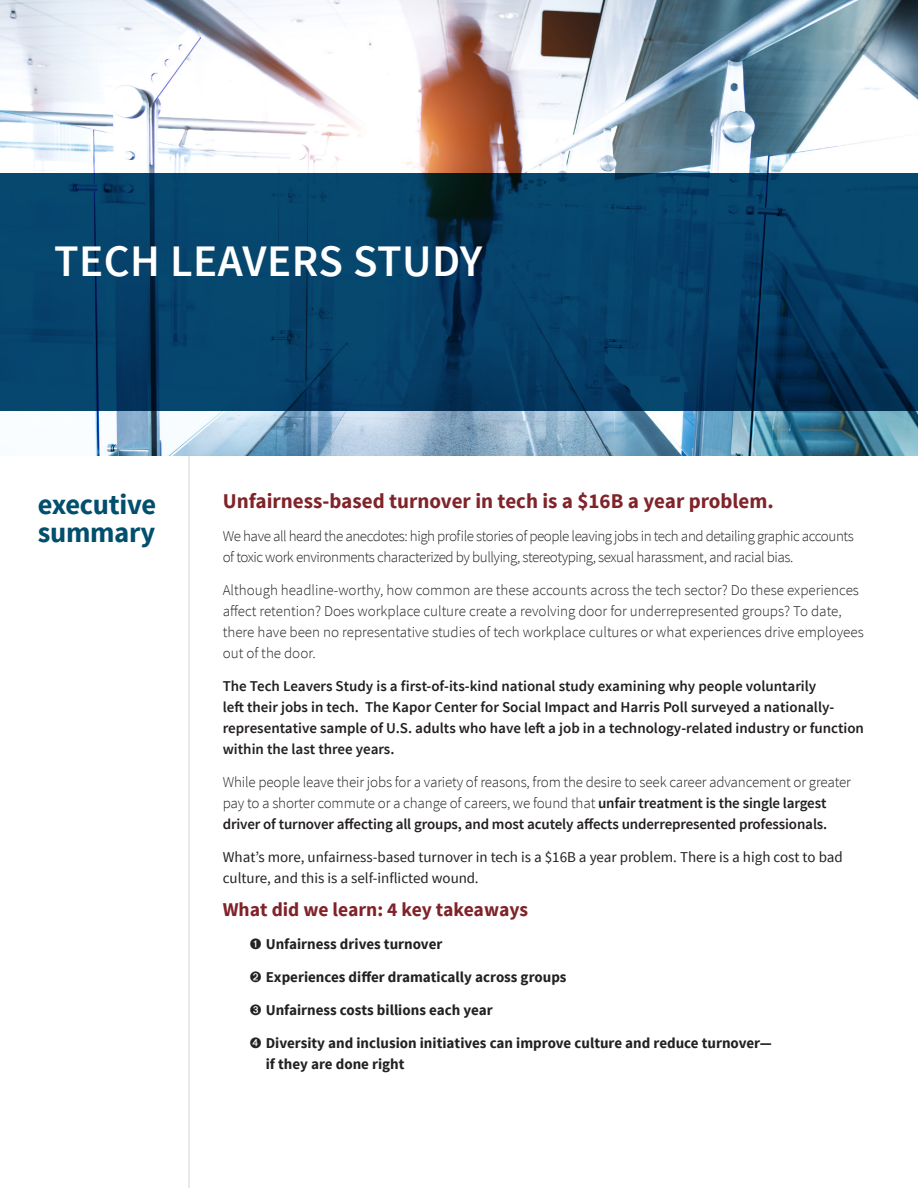
<style>
.page{position:relative;width:918px;height:1188px;background:#fff}
.page>*{position:absolute;margin:0;border:0;box-sizing:border-box;transform-origin:0 0}
.Large_Headers{font:600 45px "Source Sans Pro";letter-spacing:.01em;color:#fff}
.Large_Headers-2{font:700 28.5px/28.5px "Source Sans Pro";letter-spacing:-.01em;color:#014e6d}
.Body_Copy{font:700 21px "Source Sans Pro";color:#802429}
.Bold_subhead{font:700 19.5px "Source Sans Pro";color:#802328}
.Body_Copy-2{font:300 15px/21px "Source Sans Pro";letter-spacing:-.01em;color:#231f20}
.Body_Copy-3{font:600 15px/21px "Source Sans Pro";color:#231f20}
.Body_Copy-4{font:300 15px/21px "Source Sans Pro";letter-spacing:-.03em;color:#231f20}
.Body_Copy-5{font:700 15px/21px "Source Sans Pro";color:#222}
.Body_Copy-6{font:15px/21px "Source Sans Pro";color:#222}
.s1{font-weight:600}
.s2{color:#231f20}
</style>
<div class="page">
<hr style="left:188px;top:54px;width:2px;height:1134px;background:#d9d9d9">
<img style="left:0;top:0;width:918px;height:456px">
<svg style="left:0;top:173px;width:918px;height:237px;background:#053f66"></svg>
<p class="Large_Headers" style="left:54px;top:232px;width:430px">TECH LEAVERS STUDY</p>
<p class="Large_Headers-2" style="left:38px;top:491px;width:120px">executive summary</p>
<p class="Body_Copy" style="left:223px;top:488px;width:553px">Unfairness-based turnover in tech is a $16B a year problem.</p>
<p class="Body_Copy-4" style="left:223px;top:526px;width:633px">We have all heard the anecdotes: high profile stories of people leaving jobs in tech and detailing graphic accounts of toxic work environments characterized by bullying, stereotyping, sexual harassment, and racial bias.</p>
<p class="Body_Copy-2" style="left:223px;top:580px;width:643px">Although headline-worthy, how common are these accounts across the tech sector? Do these experiences affect retention? Does workplace culture create a revolving door for underrepresented groups? To date, there have been no representative studies of tech workplace cultures or what experiences drive employees out of the door.</p>
<p class="Body_Copy-3" style="left:223px;top:676px;width:643px">The Tech Leavers Study is a first-of-its-kind national study examining why people voluntarily<br>left their jobs in tech. The Kapor Center for Social Impact and Harris Poll surveyed a nationally&shy;representative sample of U.S. adults who have left a job in a technology-related industry or function within the last three years.</p>
<p class="Body_Copy-2" style="left:223px;top:772px;width:630px">While people leave their jobs for a variety of reasons, from the desire to seek career advancement or greater pay to a shorter commute or a change of careers, we found that <span class="s1">unfair treatment is the single largest driver of turnover affecting all groups, and most acutely affects underrepresented professionals.</span></p>
<p class="Body_Copy-6" style="left:223px;top:847px;width:622px"><span class="s2">What’s more,</span> unfairness-based turnover in tech is a $16B a year problem. There is a high cost to bad culture, and this is a self-inflicted wound.</p>
<p class="Bold_subhead" style="left:223px;top:897px;width:307px">What did we learn: 4 key takeaways</p>
<p class="Body_Copy-5" style="left:250px;top:934px;width:194px">➊ Unfairness drives turnover</p>
<p class="Body_Copy-5" style="left:250px;top:967px;width:318px">➋ Experiences differ dramatically across groups</p>
<p class="Body_Copy-5" style="left:250px;top:1000px;width:244px">➌ Unfairness costs billions each year</p>
<p class="Body_Copy-5" style="left:266px;top:1033px;width:508px;text-indent:-16px">➍ Diversity and inclusion initiatives can improve culture and reduce turnover— if they are done right</p>
</div>
